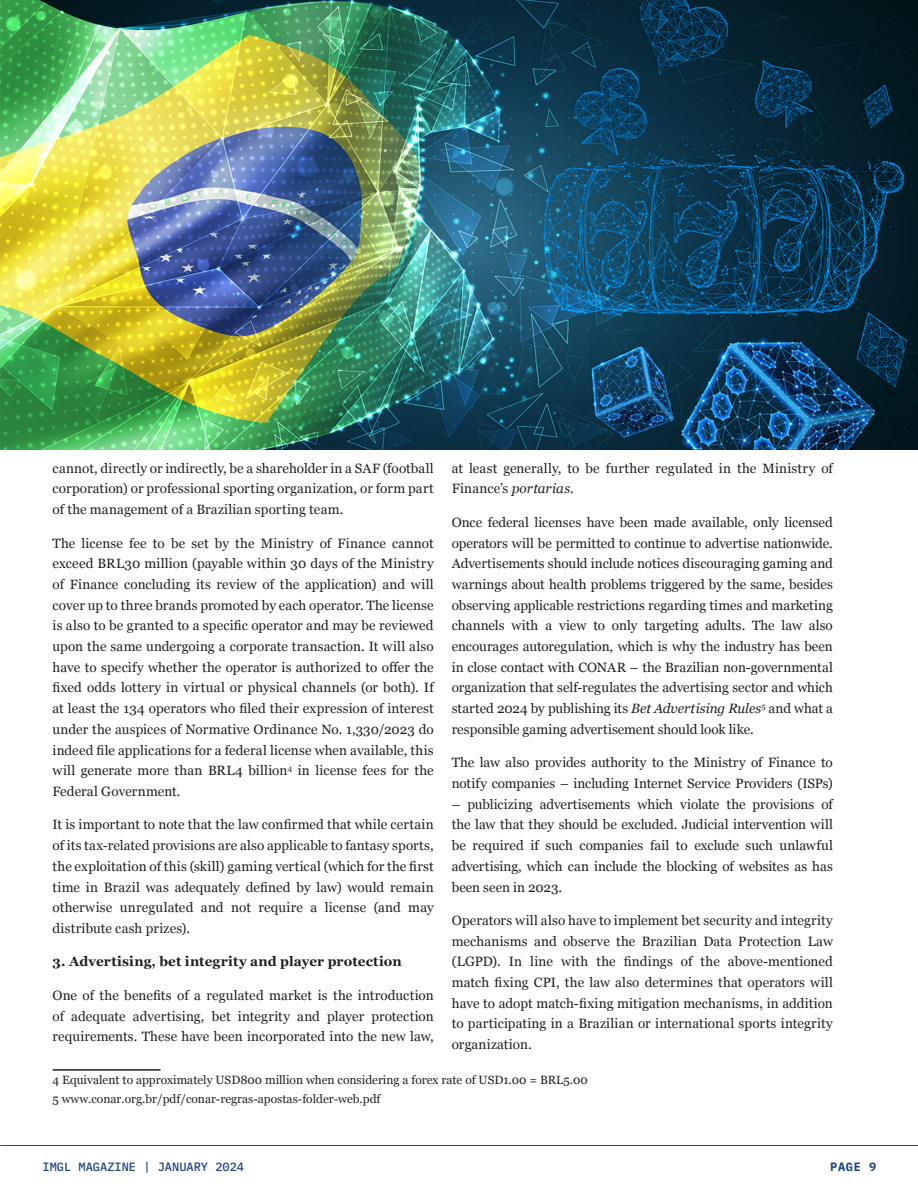
<style>
.page{position:relative;width:918px;height:1188px;background:#fff}
.page>*{position:absolute;margin:0;border:0;box-sizing:border-box;transform-origin:0 0}
.Body_Copy{font:13.5px/20.7px "Georgia";letter-spacing:.005em;color:#231f20;text-align:justify}
.Body_Copy-2{font:700 13.5px "Georgia";letter-spacing:.01em;color:#231f20}
.Paragraph_Style_1{font:12px "Georgia";color:#231f20}
.t1{font:500 12px "IBM Plex Mono";color:#214582}
.t2{font:700 12px "IBM Plex Mono";color:#214582}
.s1{font-style:italic}
</style>
<div class="page">
<hr style="left:53px;top:1069px;width:108px;height:2px;background:#231f20">
<hr style="left:1px;top:1145px;width:917px;height:1px;background:#214582">
<img style="left:0;top:0;width:918px;height:450px">
<p class="Body_Copy" style="left:53px;top:457px;width:383px">cannot, directly or indirectly, be a shareholder in a SAF (football corporation) or professional sporting organization, or form part of the management of a Brazilian sporting team.</p>
<p class="Body_Copy" style="left:53px;top:532px;width:383px">The license fee to be set by the Ministry of Finance cannot exceed BRL30 million (payable within 30 days of the Ministry of Finance concluding its review of the application) and will cover up to three brands promoted by each operator. The license is also to be granted to a specific operator and may be reviewed upon the same undergoing a corporate transaction. It will also have to specify whether the operator is authorized to offer the fixed odds lottery in virtual or physical channels (or both). If at least the 134 operators who filed their expression of interest under the auspices of Normative Ordinance No. 1,330/2023 do indeed file applications for a federal license when available, this will generate more than BRL4 billion<sup>4</sup> in license fees for the Federal Government.</p>
<p class="Body_Copy" style="left:53px;top:814px;width:383px">It is important to note that the law confirmed that while certain of its tax-related provisions are also applicable to fantasy sports, the exploitation of this (skill) gaming vertical (which for the first time in Brazil was adequately defined by law) would remain otherwise unregulated and not require a license (and may distribute cash prizes).</p>
<p class="Body_Copy-2" style="left:53px;top:952px;width:351px">3. Advertising, bet integrity and player protection</p>
<p class="Body_Copy" style="left:53px;top:984px;width:383px">One of the benefits of a regulated market is the introduction of adequate advertising, bet integrity and player protection requirements. These have been incorporated into the new law,</p>
<p class="Paragraph_Style_1" style="left:53px;top:1071px;width:537px">4 Equivalent to approximately USD800 million when considering a forex rate of USD1.00 = BRL5.00</p>
<p class="Paragraph_Style_1" style="left:53px;top:1090px;width:329px">5 www.conar.org.br/pdf/conar-regras-apostas-folder-web.pdf</p>
<p class="Body_Copy" style="left:452px;top:457px;width:383px">at least generally, to be further regulated in the Ministry of<br>Finance’s <span class="s1">portarias</span>.</p>
<p class="Body_Copy" style="left:452px;top:511px;width:383px">Once federal licenses have been made available, only licensed operators will be permitted to continue to advertise nationwide.<br>Advertisements should include notices discouraging gaming and warnings about health problems triggered by the same, besides observing applicable restrictions regarding times and marketing channels with a view to only targeting adults. The law also encourages autoregulation, which is why the industry has been in close contact with CONAR – the Brazilian non-governmental organization that self-regulates the advertising sector and which started 2024 by publishing its <span class="s1">Bet Advertising Rules</span><sup>5</sup> and what a responsible gaming advertisement should look like.</p>
<p class="Body_Copy" style="left:452px;top:752px;width:383px">The law also provides authority to the Ministry of Finance to notify companies – including Internet Service Providers (ISPs)</p>
<p class="Body_Copy" style="left:452px;top:793px;width:383px">– publicizing advertisements which violate the provisions of the law that they should be excluded. Judicial intervention will be required if such companies fail to exclude such unlawful advertising, which can include the blocking of websites as has been seen in 2023.</p>
<p class="Body_Copy" style="left:452px;top:909px;width:383px">Operators will also have to implement bet security and integrity mechanisms and observe the Brazilian Data Protection Law (LGPD). In line with the findings of the above-mentioned match fixing CPI, the law also determines that operators will have to adopt match-fixing mitigation mechanisms, in addition to participating in a Brazilian or international sports integrity organization.</p>
<p class="t1" style="left:43px;top:1157px;width:203px">IMGL MAGAZINE | JANUARY 2024</p>
<p class="t2" style="left:830px;top:1157px;width:48px">PAGE 9</p>
</div>
